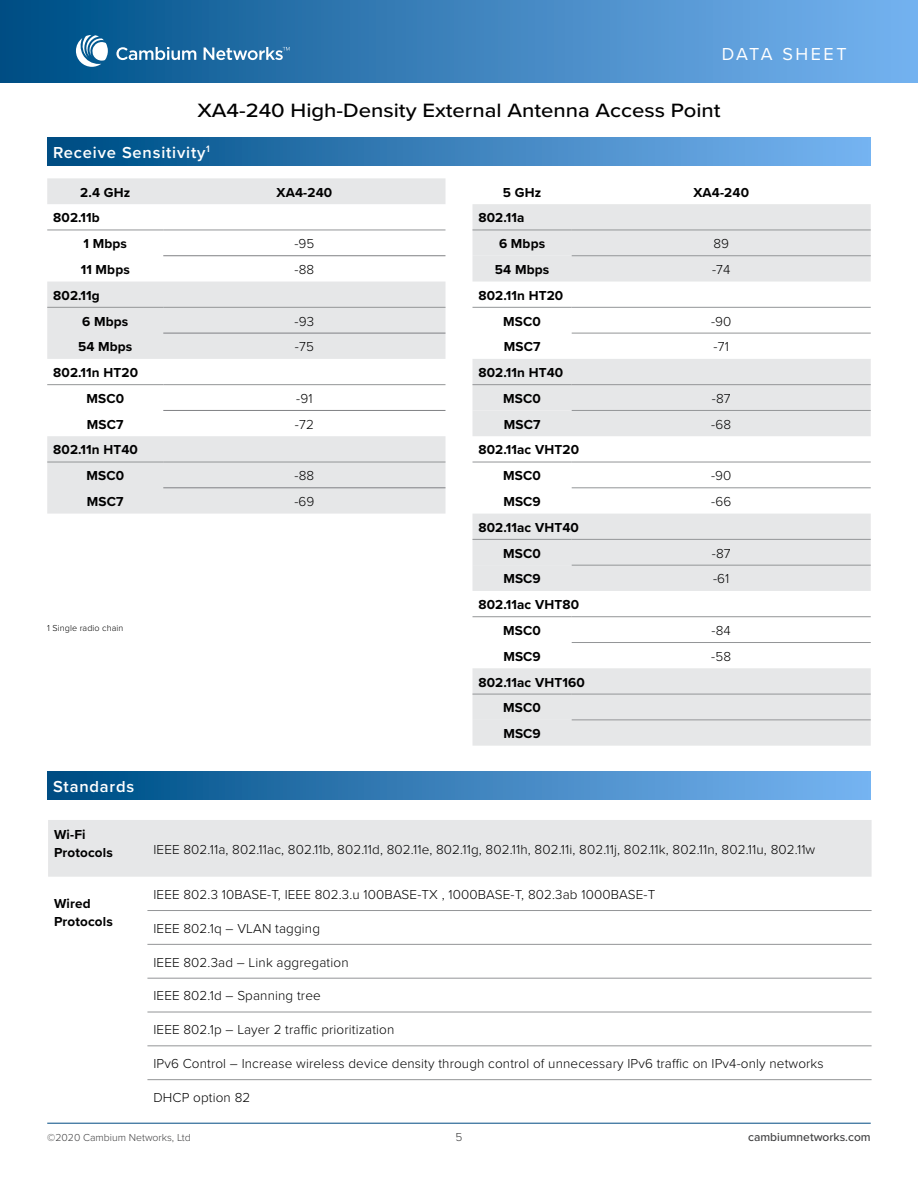
<style>
.page{position:relative;width:918px;height:1188px;background:#fff}
.page>*{position:absolute;margin:0;border:0;box-sizing:border-box;transform-origin:0 0}
.t1{font:500 19.95px "Proxima Nova";color:#000;scale:1.11 1}
.t2{font:18px "Proxima Nova";letter-spacing:.14em;color:#fff}
.t3{font:600 16.5px "Proxima Nova";letter-spacing:.05em;color:#fff}
._02_TB_Table_L{font:300 13.5px "Proxima Nova";letter-spacing:.01em;color:#000}
._02_TB_Table_L-2{font:700 13.5px/18px "Proxima Nova";letter-spacing:.01em;color:#000}
.t4{font:500 12px "Proxima Nova";color:#404041}
.t5{font:300 12px "Proxima Nova";color:#404041}
.t6{font:300 10.5px "Proxima Nova";color:#404041}
.t7{font:300 9px "Proxima Nova";letter-spacing:.01em;color:#000}
</style>
<div class="page">
<hr style="left:47px;top:1123px;width:824px;height:1px;background:#004b82">
<div style="left:0;top:0;width:918px;height:82px;background:linear-gradient(to right,#004f85,#78b4f1)"></div>
<svg style="left:116px;top:47px;width:224px;height:23px;background:#3f7faf"></svg>
<svg style="left:66px;top:35px;width:42px;height:44px"></svg>
<div style="left:47px;top:137px;width:824px;height:28px;background:linear-gradient(to right,#004d84,#7ab5f3)"></div>
<div style="left:472px;top:204px;width:399px;height:542px;background:#e6e7e8"></div>
<svg style="left:472px;top:231px;width:399px;height:489px;fill:#e6e7e8"></svg>
<hr style="left:572px;top:333px;width:299px;height:1px;background:#939597">
<hr style="left:572px;top:410px;width:299px;height:1px;background:#939597">
<hr style="left:572px;top:488px;width:299px;height:1px;background:#939597">
<hr style="left:572px;top:565px;width:299px;height:1px;background:#939597">
<hr style="left:572px;top:642px;width:299px;height:1px;background:#939597">
<hr style="left:572px;top:255px;width:299px;height:1px;background:#939597">
<hr style="left:472px;top:230px;width:100px;height:1px;background:#939597">
<hr style="left:572px;top:230px;width:299px;height:1px;background:#939597">
<hr style="left:472px;top:307px;width:100px;height:1px;background:#939597">
<hr style="left:572px;top:307px;width:299px;height:1px;background:#939597">
<hr style="left:472px;top:384px;width:100px;height:1px;background:#939597">
<hr style="left:572px;top:384px;width:299px;height:1px;background:#939597">
<hr style="left:472px;top:462px;width:100px;height:1px;background:#939597">
<hr style="left:572px;top:462px;width:299px;height:1px;background:#939597">
<hr style="left:472px;top:539px;width:100px;height:1px;background:#939597">
<hr style="left:572px;top:539px;width:299px;height:1px;background:#939597">
<hr style="left:472px;top:616px;width:100px;height:1px;background:#939597">
<hr style="left:572px;top:616px;width:299px;height:1px;background:#939597">
<hr style="left:472px;top:694px;width:100px;height:1px;background:#939597">
<hr style="left:572px;top:694px;width:299px;height:1px;background:#939597">
<hr style="left:572px;top:720px;width:299px;height:1px;background:#939597">
<svg style="left:47px;top:178px;width:399px;height:336px;fill:#e6e7e8"></svg>
<hr style="left:163px;top:255px;width:282px;height:1px;background:#808184">
<hr style="left:163px;top:333px;width:282px;height:1px;background:#808184">
<hr style="left:163px;top:410px;width:282px;height:1px;background:#808184">
<hr style="left:163px;top:488px;width:282px;height:1px;background:#808184">
<hr style="left:47px;top:462px;width:116px;height:1px;background:#939597">
<hr style="left:163px;top:462px;width:282px;height:1px;background:#939597">
<hr style="left:47px;top:307px;width:116px;height:1px;background:#939597">
<hr style="left:163px;top:307px;width:282px;height:1px;background:#939597">
<hr style="left:47px;top:230px;width:116px;height:1px;background:#939597">
<hr style="left:163px;top:230px;width:282px;height:1px;background:#939597">
<hr style="left:47px;top:384px;width:116px;height:1px;background:#939597">
<hr style="left:163px;top:384px;width:282px;height:1px;background:#939597">
<div style="left:47px;top:771px;width:824px;height:28px;background:linear-gradient(to right,#004d84,#7ab5f3)"></div>
<div style="left:48px;top:820px;width:824px;height:57px;background:#e6e7e8"></div>
<hr style="left:147px;top:910px;width:725px;height:1px;background:#939597">
<hr style="left:147px;top:944px;width:725px;height:1px;background:#939597">
<hr style="left:147px;top:978px;width:725px;height:1px;background:#939597">
<hr style="left:147px;top:1012px;width:725px;height:1px;background:#939597">
<hr style="left:147px;top:1046px;width:725px;height:1px;background:#939597">
<hr style="left:147px;top:1079px;width:725px;height:1px;background:#939597">
<h2 class="t2" style="left:722px;top:41px;width:126px">DATA SHEET</h2>
<h1 class="t1" style="left:197px;top:96px;width:473px">XA4-240 High-Density External Antenna Access Point</h1>
<p class="t3" style="left:53px;top:140px;width:158px">Receive Sensitivity<sup>1</sup></p>
<p class="_02_TB_Table_L-2" style="left:80px;top:183px;width:51px">2.4 GHz</p>
<p class="_02_TB_Table_L-2" style="left:277px;top:183px;width:57px">XA4-240</p>
<p class="_02_TB_Table_L-2" style="left:53px;top:209px;width:48px">802.11b</p>
<p class="_02_TB_Table_L-2" style="left:84px;top:234px;width:45px">1 Mbps</p>
<p class="_02_TB_Table_L" style="left:294px;top:234px;width:22px">-95</p>
<p class="_02_TB_Table_L-2" style="left:81px;top:260px;width:51px">11 Mbps</p>
<p class="_02_TB_Table_L" style="left:295px;top:259px;width:21px">-88</p>
<p class="_02_TB_Table_L-2" style="left:53px;top:286px;width:48px">802.11g</p>
<p class="_02_TB_Table_L-2" style="left:82px;top:312px;width:48px">6 Mbps</p>
<p class="_02_TB_Table_L" style="left:295px;top:311px;width:21px">-93</p>
<p class="_02_TB_Table_L-2" style="left:78px;top:338px;width:56px">54 Mbps</p>
<p class="_02_TB_Table_L" style="left:295px;top:337px;width:20px">-75</p>
<p class="_02_TB_Table_L-2" style="left:53px;top:363px;width:86px">802.11n HT20</p>
<p class="_02_TB_Table_L-2" style="left:86px;top:389px;width:39px">MSC0</p>
<p class="_02_TB_Table_L" style="left:296px;top:388px;width:18px">-91</p>
<p class="_02_TB_Table_L-2" style="left:87px;top:415px;width:38px">MSC7</p>
<p class="_02_TB_Table_L" style="left:295px;top:414px;width:20px">-72</p>
<p class="_02_TB_Table_L-2" style="left:53px;top:441px;width:86px">802.11n HT40</p>
<p class="_02_TB_Table_L-2" style="left:86px;top:466px;width:39px">MSC0</p>
<p class="_02_TB_Table_L" style="left:295px;top:466px;width:21px">-88</p>
<p class="_02_TB_Table_L-2" style="left:87px;top:492px;width:38px">MSC7</p>
<p class="_02_TB_Table_L" style="left:294px;top:491px;width:22px">-69</p>
<p class="t7" style="left:47px;top:621px;width:78px">1 Single radio chain</p>
<p class="_02_TB_Table_L-2" style="left:503px;top:183px;width:40px">5 GHz</p>
<p class="_02_TB_Table_L-2" style="left:693px;top:183px;width:57px">XA4-240</p>
<p class="_02_TB_Table_L-2" style="left:478px;top:209px;width:48px">802.11a</p>
<p class="_02_TB_Table_L-2" style="left:499px;top:234px;width:48px">6 Mbps</p>
<p class="_02_TB_Table_L" style="left:713px;top:234px;width:17px">89</p>
<p class="_02_TB_Table_L-2" style="left:495px;top:260px;width:56px">54 Mbps</p>
<p class="_02_TB_Table_L" style="left:712px;top:259px;width:20px">-74</p>
<p class="_02_TB_Table_L-2" style="left:478px;top:286px;width:86px">802.11n HT20</p>
<p class="_02_TB_Table_L-2" style="left:503px;top:312px;width:39px">MSC0</p>
<p class="_02_TB_Table_L" style="left:711px;top:311px;width:22px">-90</p>
<p class="_02_TB_Table_L-2" style="left:504px;top:338px;width:38px">MSC7</p>
<p class="_02_TB_Table_L" style="left:714px;top:337px;width:17px">-71</p>
<p class="_02_TB_Table_L-2" style="left:478px;top:363px;width:86px">802.11n HT40</p>
<p class="_02_TB_Table_L-2" style="left:503px;top:389px;width:39px">MSC0</p>
<p class="_02_TB_Table_L" style="left:712px;top:388px;width:20px">-87</p>
<p class="_02_TB_Table_L-2" style="left:504px;top:415px;width:38px">MSC7</p>
<p class="_02_TB_Table_L" style="left:711px;top:414px;width:21px">-68</p>
<p class="_02_TB_Table_L-2" style="left:478px;top:441px;width:102px">802.11ac VHT20</p>
<p class="_02_TB_Table_L-2" style="left:503px;top:466px;width:39px">MSC0</p>
<p class="_02_TB_Table_L" style="left:711px;top:466px;width:22px">-90</p>
<p class="_02_TB_Table_L-2" style="left:503px;top:492px;width:39px">MSC9</p>
<p class="_02_TB_Table_L" style="left:711px;top:491px;width:22px">-66</p>
<p class="_02_TB_Table_L-2" style="left:478px;top:518px;width:102px">802.11ac VHT40</p>
<p class="_02_TB_Table_L-2" style="left:503px;top:544px;width:39px">MSC0</p>
<p class="_02_TB_Table_L" style="left:712px;top:543px;width:20px">-87</p>
<p class="_02_TB_Table_L-2" style="left:503px;top:570px;width:39px">MSC9</p>
<p class="_02_TB_Table_L" style="left:713px;top:569px;width:18px">-61</p>
<p class="_02_TB_Table_L-2" style="left:478px;top:595px;width:102px">802.11ac VHT80</p>
<p class="_02_TB_Table_L-2" style="left:503px;top:621px;width:39px">MSC0</p>
<p class="_02_TB_Table_L" style="left:712px;top:620px;width:21px">-84</p>
<p class="_02_TB_Table_L-2" style="left:503px;top:647px;width:39px">MSC9</p>
<p class="_02_TB_Table_L" style="left:711px;top:646px;width:21px">-58</p>
<p class="_02_TB_Table_L-2" style="left:478px;top:673px;width:108px">802.11ac VHT160</p>
<p class="_02_TB_Table_L-2" style="left:503px;top:699px;width:39px">MSC0</p>
<p class="_02_TB_Table_L-2" style="left:503px;top:724px;width:39px">MSC9</p>
<p class="t3" style="left:53px;top:774px;width:83px">Standards</p>
<p class="_02_TB_Table_L-2" style="left:54px;top:825px;width:60px">Wi-Fi<br>Protocols</p>
<p class="_02_TB_Table_L-2" style="left:54px;top:894px;width:60px">Wired<br>Protocols</p>
<p class="_02_TB_Table_L" style="left:153px;top:839px;width:663px">IEEE 802.11a, 802.11ac, 802.11b, 802.11d, 802.11e, 802.11g, 802.11h, 802.11i, 802.11j, 802.11k, 802.11n, 802.11u, 802.11w</p>
<p class="_02_TB_Table_L" style="left:153px;top:884px;width:503px">IEEE 802.3 10BASE-T, IEEE 802.3.u 100BASE-TX , 1000BASE-T, 802.3ab 1000BASE-T</p>
<p class="_02_TB_Table_L" style="left:153px;top:918px;width:168px">IEEE 802.1q – VLAN tagging</p>
<p class="_02_TB_Table_L" style="left:153px;top:952px;width:197px">IEEE 802.3ad – Link aggregation</p>
<p class="_02_TB_Table_L" style="left:153px;top:986px;width:169px">IEEE 802.1d – Spanning tree</p>
<p class="_02_TB_Table_L" style="left:153px;top:1020px;width:242px">IEEE 802.1p – Layer 2 traffic prioritization</p>
<p class="_02_TB_Table_L" style="left:153px;top:1054px;width:672px">IPv6 Control – Increase wireless device density through control of unnecessary IPv6 traffic on IPv4-only networks</p>
<p class="_02_TB_Table_L" style="left:153px;top:1087px;width:98px">DHCP option 82</p>
<p class="t6" style="left:47px;top:1129px;width:145px">©2020 Cambium Networks, Ltd</p>
<p class="t5" style="left:456px;top:1128px;width:8px">5</p>
<p class="t4" style="left:748px;top:1128px;width:124px">cambiumnetworks.com</p>
</div>
